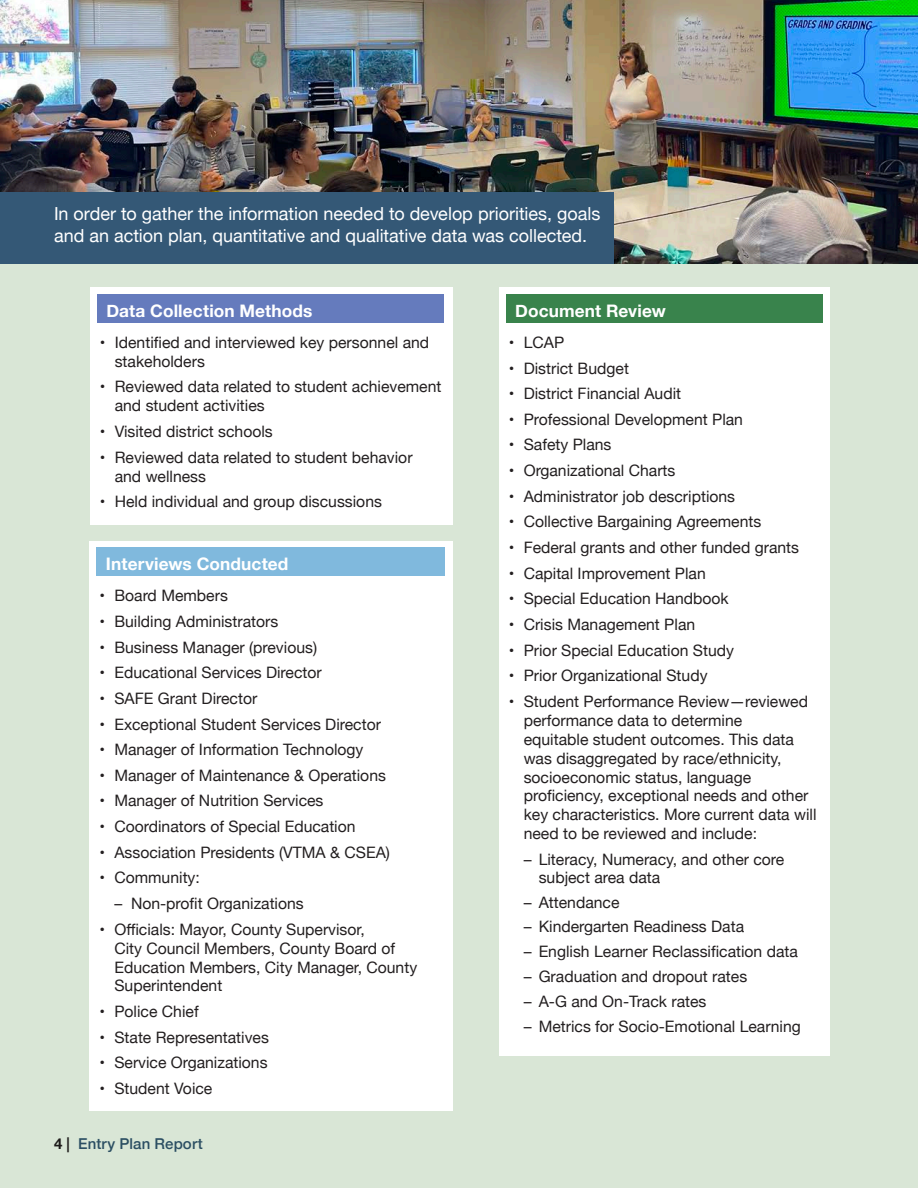
<style>
.page{position:relative;width:918px;height:1188px;background:#fff}
.page>*{position:absolute;margin:0;border:0;box-sizing:border-box;transform-origin:0 0}
.body_text{font:18px/22.5px "Helvetica Neue";color:#fff}
.Header_2{font:700 17.25px "Helvetica Neue";letter-spacing:.005em;color:#fff}
.bullet_list{font:15.75px/18.9px "Helvetica Neue";color:#231f20}
.t1{font:500 15px "Helvetica Neue";letter-spacing:.01em;color:#345876}
.s1{font-weight:700;color:#231f20}
.s2{color:#231f20}
</style>
<div class="page">
<div style="left:0;top:264px;width:918px;height:924px;background:#d9e6d6"></div>
<img style="left:0;top:0;width:918px;height:264px">
<div style="left:0;top:192px;width:613px;height:72px;background:#345876"></div>
<div style="left:499px;top:287px;width:330px;height:769px;background:#fff"></div>
<div style="left:506px;top:294px;width:317px;height:28px;background:#39834c"></div>
<div style="left:90px;top:287px;width:363px;height:238px;background:#fff"></div>
<div style="left:97px;top:294px;width:347px;height:28px;background:#657bbd"></div>
<div style="left:90px;top:541px;width:363px;height:570px;background:#fff"></div>
<div style="left:96px;top:548px;width:349px;height:28px;background:#80b9dd"></div>
<p class="body_text" style="left:54px;top:203px;width:548px">In order to gather the information needed to develop priorities, goals and an action plan, quantitative and qualitative data was collected.</p>
<p class="Header_2" style="left:106px;top:297px;width:208px">Data Collection Methods</p>
<p class="bullet_list" style="left:115px;top:334px;width:316px;text-indent:-15px">• Identified and interviewed key personnel and stakeholders</p>
<p class="bullet_list" style="left:115px;top:378px;width:328px;text-indent:-15px">• Reviewed data related to student achievement and student activities</p>
<p class="bullet_list" style="left:100px;top:423px;width:175px">• Visited district schools</p>
<p class="bullet_list" style="left:115px;top:448px;width:299px;text-indent:-15px">• Reviewed data related to student behavior and wellness</p>
<p class="bullet_list" style="left:100px;top:493px;width:284px">• Held individual and group discussions</p>
<p class="Header_2" style="left:106px;top:550px;width:184px">Interviews Conducted</p>
<p class="bullet_list" style="left:99px;top:587px;width:130px">• Board Members</p>
<p class="bullet_list" style="left:99px;top:613px;width:180px">• Building Administrators</p>
<p class="bullet_list" style="left:99px;top:638px;width:219px">• Business Manager (previous)</p>
<p class="bullet_list" style="left:99px;top:664px;width:224px">• Educational Services Director</p>
<p class="bullet_list" style="left:99px;top:690px;width:159px">• SAFE Grant Director</p>
<p class="bullet_list" style="left:99px;top:715px;width:283px">• Exceptional Student Services Director</p>
<p class="bullet_list" style="left:99px;top:741px;width:266px">• Manager of Information Technology</p>
<p class="bullet_list" style="left:99px;top:767px;width:288px">• Manager of Maintenance &amp; Operations</p>
<p class="bullet_list" style="left:99px;top:792px;width:226px">• Manager of Nutrition Services</p>
<p class="bullet_list" style="left:99px;top:818px;width:258px">• Coordinators of Special Education</p>
<p class="bullet_list" style="left:99px;top:844px;width:292px">• Association Presidents (VTMA &amp; CSEA)</p>
<p class="bullet_list" style="left:99px;top:869px;width:102px">• Community:</p>
<p class="bullet_list" style="left:114px;top:895px;width:191px">– Non-profit Organizations</p>
<p class="bullet_list" style="left:114px;top:921px;width:304px;text-indent:-15px">• Officials: Mayor, County Supervisor,<br>City Council Members, County Board of Education Members, City Manager, County Superintendent</p>
<p class="bullet_list" style="left:99px;top:1003px;width:101px">• Police Chief</p>
<p class="bullet_list" style="left:99px;top:1029px;width:171px">• State Representatives</p>
<p class="bullet_list" style="left:99px;top:1054px;width:170px">• Service Organizations</p>
<p class="bullet_list" style="left:99px;top:1080px;width:115px">• Student Voice</p>
<p class="t1" style="left:54px;top:1131px;width:150px"><span class="s1">4</span> <span class="s2">|</span> Entry Plan Report</p>
<p class="Header_2" style="left:515px;top:297px;width:152px">Document Review</p>
<p class="bullet_list" style="left:509px;top:334px;width:57px">• LCAP</p>
<p class="bullet_list" style="left:509px;top:359px;width:122px">• District Budget</p>
<p class="bullet_list" style="left:509px;top:385px;width:174px">• District Financial Audit</p>
<p class="bullet_list" style="left:509px;top:411px;width:236px">• Professional Development Plan</p>
<p class="bullet_list" style="left:509px;top:436px;width:104px">• Safety Plans</p>
<p class="bullet_list" style="left:509px;top:462px;width:168px">• Organizational Charts</p>
<p class="bullet_list" style="left:509px;top:488px;width:228px">• Administrator job descriptions</p>
<p class="bullet_list" style="left:509px;top:513px;width:254px">• Collective Bargaining Agreements</p>
<p class="bullet_list" style="left:509px;top:539px;width:292px">• Federal grants and other funded grants</p>
<p class="bullet_list" style="left:509px;top:565px;width:199px">• Capital Improvement Plan</p>
<p class="bullet_list" style="left:509px;top:590px;width:222px">• Special Education Handbook</p>
<p class="bullet_list" style="left:509px;top:616px;width:188px">• Crisis Management Plan</p>
<p class="bullet_list" style="left:509px;top:642px;width:227px">• Prior Special Education Study</p>
<p class="bullet_list" style="left:509px;top:667px;width:200px">• Prior Organizational Study</p>
<p class="bullet_list" style="left:524px;top:693px;width:294px;text-indent:-15px">• Student Performance Review—reviewed performance data to determine<br>equitable student outcomes. This data was disaggregated by race/ethnicity, socioeconomic status, language proficiency, exceptional needs and other key characteristics. More current data will need to be reviewed and include:</p>
<p class="bullet_list" style="left:539px;top:851px;width:247px;line-height:18px;text-indent:-15px">– Literacy, Numeracy, and other core subject area data</p>
<p class="bullet_list" style="left:524px;top:894px;width:97px">– Attendance</p>
<p class="bullet_list" style="left:524px;top:918px;width:222px">– Kindergarten Readiness Data</p>
<p class="bullet_list" style="left:524px;top:943px;width:276px">– English Learner Reclassification data</p>
<p class="bullet_list" style="left:524px;top:968px;width:225px">– Graduation and dropout rates</p>
<p class="bullet_list" style="left:524px;top:993px;width:184px">– A-G and On-Track rates</p>
<p class="bullet_list" style="left:524px;top:1018px;width:279px">– Metrics for Socio-Emotional Learning</p>
</div>
